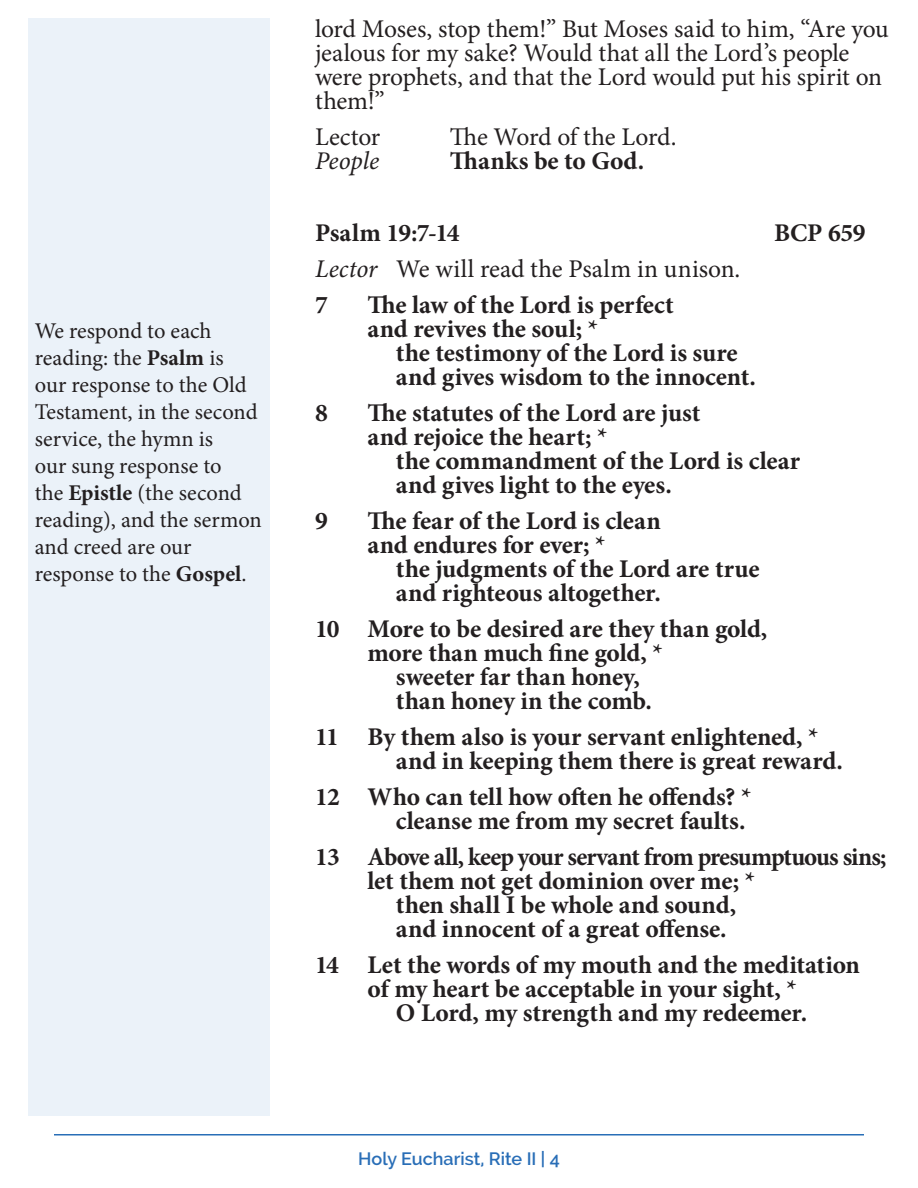
<style>
.page{position:relative;width:918px;height:1188px;background:#fff}
.page>*{position:absolute;margin:0;border:0;box-sizing:border-box;transform-origin:0 0}
.People{font:700 25.5px/24px "Minion Pro";letter-spacing:-.005em;color:#231f20}
.People-2{font:25.5px/24px "Minion Pro";letter-spacing:-.01em;color:#231f20}
.People-3{font:700 25.5px "Minion Pro";letter-spacing:-.035em;color:#231f20}
.People-4{font:italic 25.5px "Minion Pro";letter-spacing:-.005em;color:#231f20}
.t1{font:22.5px/27px "Minion Pro";letter-spacing:-.005em;color:#231f20}
.t2{font:600 18px "Raleway";color:#296eb7}
.s1{font-weight:700}
.s2{font-style:italic}
</style>
<div class="page">
<hr style="left:54px;top:1134px;width:810px;height:2px;background:#296eb7">
<div style="left:28px;top:18px;width:242px;height:1098px;background:#ebf2f9"></div>
<p class="t1" style="left:35px;top:318px;width:229px">We respond to each reading: the <span class="s1">Psalm</span> is<br>our response to the Old<br>Testament, in the second service, the hymn is<br>our sung response to<br>the <span class="s1">Epistle</span> (the second reading), and the sermon and creed are our response to the <span class="s1">Gospel</span>.</p>
<p class="People-2" style="left:315px;top:17px;width:575px">lord Moses, stop them!” But Moses said to him, “Are you jealous for my sake? Would that all the Lord’s people were prophets, and that the Lord would put his spirit on them!”</p>
<p class="People-2" style="left:315px;top:125px;width:67px">Lector</p>
<p class="People-2" style="left:450px;top:125px;width:228px">The Word of the Lord.</p>
<p class="People-4" style="left:315px;top:143px;width:66px">People</p>
<p class="People" style="left:450px;top:148px;width:196px">Thanks be to God.</p>
<p class="People" style="left:315px;top:220px;width:146px">Psalm 19:7-14</p>
<p class="People" style="left:774px;top:220px;width:93px">BCP 659</p>
<p class="People-2" style="left:315px;top:257px;width:427px"><span class="s2">Lector</span> We will read the Psalm in unison.</p>
<p class="People" style="left:315px;top:292px;width:14px">7</p>
<p class="People" style="left:368px;top:292px;width:308px">The law of the Lord is perfect</p>
<p class="People" style="left:368px;top:316px;width:232px">and revives the soul; *</p>
<p class="People" style="left:396px;top:340px;width:343px">the testimony of the Lord is sure</p>
<p class="People" style="left:396px;top:364px;width:361px">and gives wisdom to the innocent.</p>
<p class="People" style="left:315px;top:400px;width:14px">8</p>
<p class="People" style="left:368px;top:400px;width:334px">The statutes of the Lord are just</p>
<p class="People" style="left:368px;top:424px;width:241px">and rejoice the heart; *</p>
<p class="People" style="left:396px;top:448px;width:406px">the commandment of the Lord is clear</p>
<p class="People" style="left:396px;top:472px;width:277px">and gives light to the eyes.</p>
<p class="People" style="left:315px;top:508px;width:14px">9</p>
<p class="People" style="left:368px;top:508px;width:295px">The fear of the Lord is clean</p>
<p class="People" style="left:368px;top:532px;width:240px">and endures for ever; *</p>
<p class="People" style="left:396px;top:556px;width:365px">the judgments of the Lord are true</p>
<p class="People" style="left:396px;top:580px;width:266px">and righteous altogether.</p>
<p class="People" style="left:315px;top:616px;width:454px">10 More to be desired are they than gold,</p>
<p class="People" style="left:368px;top:640px;width:297px">more than much fine gold, *</p>
<p class="People" style="left:396px;top:664px;width:246px">sweeter far than honey,</p>
<p class="People" style="left:396px;top:688px;width:258px">than honey in the comb.</p>
<p class="People" style="left:396px;top:724px;width:449px;text-indent:-81px">11 By them also is your servant enlightened, * and in keeping them there is great reward.</p>
<p class="People" style="left:315px;top:784px;width:438px;text-align:right">12 Who can tell how often he offends? * cleanse me from my secret faults.</p>
<p class="People-3" style="left:315px;top:838px;width:573px">13 Above all, keep your servant from presumptuous sins;</p>
<p class="People" style="left:368px;top:868px;width:389px">let them not get dominion over me; *</p>
<p class="People" style="left:396px;top:892px;width:342px">then shall I be whole and sound,</p>
<p class="People" style="left:396px;top:916px;width:332px">and innocent of a great offense.</p>
<p class="People" style="left:315px;top:952px;width:547px">14 Let the words of my mouth and the meditation</p>
<p class="People" style="left:368px;top:976px;width:431px">of my heart be acceptable in your sight, *</p>
<p class="People" style="left:396px;top:1000px;width:413px">O Lord, my strength and my redeemer.</p>
<p class="t2" style="left:358px;top:1149px;width:203px">Holy Eucharist, Rite II | 4</p>
</div>
